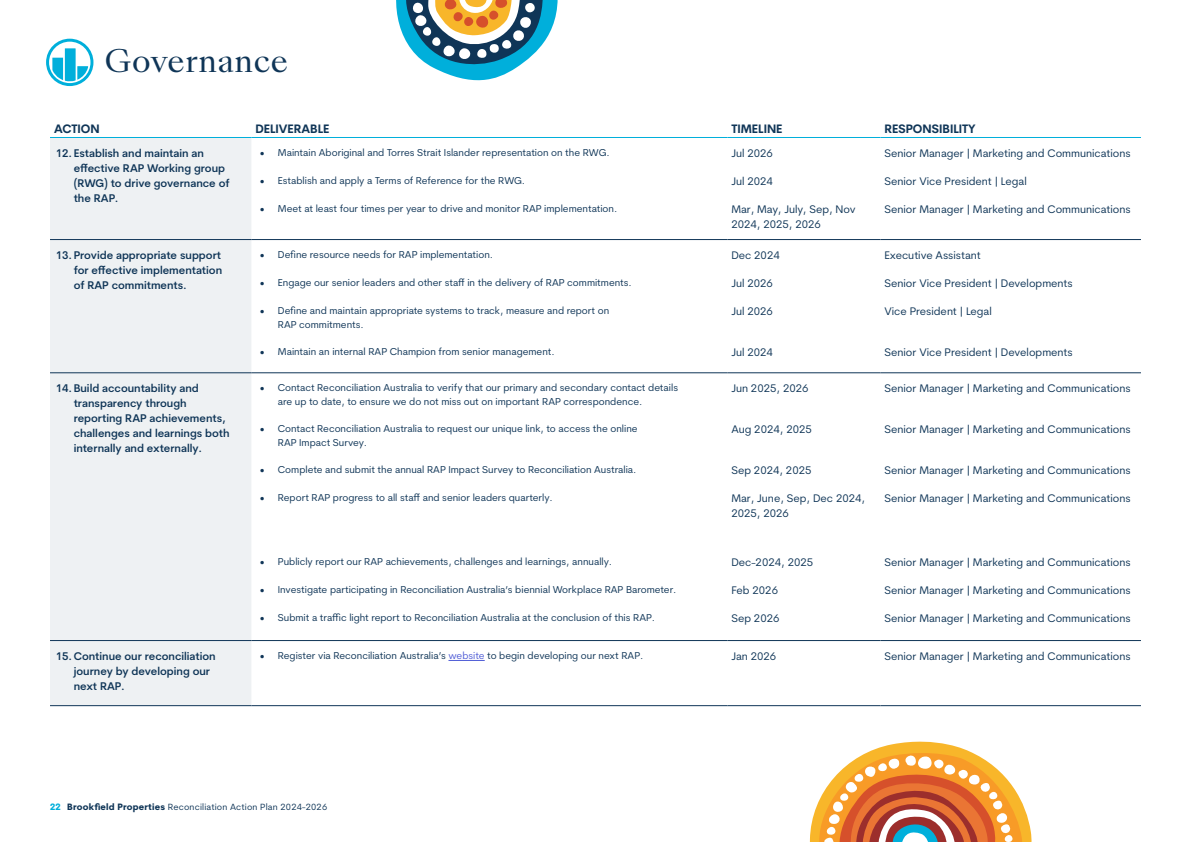
<style>
.page{position:relative;width:1191px;height:842px;background:#fff}
.page>*{position:absolute;margin:0;border:0;box-sizing:border-box;transform-origin:0 0}
.Heading_1{font:30px "Sang Bleu Kingdom";letter-spacing:.02em;color:#0f3557}
.Table_header{font:700 12px "Cerebri Sans";color:#0f3557}
.Timeline_and_responsibility{font:11px/15px "Cerebri Sans";color:#0f3557}
.t1{font:600 11px/15px "Cerebri Sans";color:#0f3557}
.t2{font:10px/14px "Cerebri Sans";color:#0f3557}
.t3{font:9px "Cerebri Sans";letter-spacing:.02em;color:#0f3557}
.s1{color:#4f5cd6}
.s2{font-weight:800;color:#00afdb}
.s3{font-weight:800}
</style>
<div class="page">
<div style="left:50px;top:138px;width:201px;height:567px;background:#eef1f3"></div>
<hr style="left:50px;top:239px;width:201px;height:1px;background:#0f3557">
<hr style="left:50px;top:373px;width:201px;height:1px;background:#0f3557">
<hr style="left:50px;top:640px;width:201px;height:1px;background:#0f3557">
<hr style="left:251px;top:705px;width:476px;height:1px;background:#0f3557">
<hr style="left:727px;top:705px;width:153px;height:1px;background:#0f3557">
<hr style="left:880px;top:705px;width:261px;height:1px;background:#0f3557">
<hr style="left:251px;top:373px;width:476px;height:1px;background:#0f3557">
<hr style="left:727px;top:373px;width:153px;height:1px;background:#0f3557">
<hr style="left:880px;top:373px;width:261px;height:1px;background:#0f3557">
<hr style="left:251px;top:640px;width:476px;height:1px;background:#0f3557">
<hr style="left:727px;top:640px;width:153px;height:1px;background:#0f3557">
<hr style="left:880px;top:640px;width:261px;height:1px;background:#0f3557">
<hr style="left:50px;top:705px;width:201px;height:1px;background:#0f3557">
<hr style="left:251px;top:239px;width:476px;height:1px;background:#0f3557">
<hr style="left:727px;top:239px;width:153px;height:1px;background:#0f3557">
<hr style="left:880px;top:239px;width:261px;height:1px;background:#0f3557">
<hr style="left:50px;top:137px;width:201px;height:1px;background:#00afdb">
<hr style="left:251px;top:137px;width:476px;height:1px;background:#00afdb">
<hr style="left:727px;top:137px;width:153px;height:1px;background:#00afdb">
<hr style="left:880px;top:137px;width:261px;height:1px;background:#00afdb">
<hr style="left:448px;top:660px;width:37px;height:1px;background:#4f5cd6">
<svg style="left:46px;top:39px;width:48px;height:47px"></svg>
<svg style="left:396px;top:0;width:162px;height:81px"></svg>
<svg style="left:809px;top:741px;width:223px;height:101px"></svg>
<p class="Heading_1" style="left:105px;top:41px;width:185px">Governance</p>
<p class="Table_header" style="left:54px;top:122px;width:47px">ACTION</p>
<p class="Table_header" style="left:255px;top:122px;width:76px">DELIVERABLE</p>
<p class="Table_header" style="left:731px;top:122px;width:53px">TIMELINE</p>
<p class="Table_header" style="left:884px;top:122px;width:93px">RESPONSIBILITY</p>
<p class="t1" style="left:74px;top:146px;width:157px;text-indent:-18px">12. Establish and maintain an effective RAP Working group (RWG) to drive governance of the RAP.</p>
<p class="t2" style="left:260px;top:146px;width:351px">• Maintain Aboriginal and Torres Strait Islander representation on the RWG.</p>
<p class="Timeline_and_responsibility" style="left:731px;top:146px;width:43px">Jul 2026</p>
<p class="Timeline_and_responsibility" style="left:884px;top:146px;width:248px">Senior Manager | Marketing and Communications</p>
<p class="t2" style="left:260px;top:174px;width:267px">• Establish and apply a Terms of Reference for the RWG.</p>
<p class="Timeline_and_responsibility" style="left:731px;top:174px;width:43px">Jul 2024</p>
<p class="Timeline_and_responsibility" style="left:884px;top:174px;width:144px">Senior Vice President | Legal</p>
<p class="t2" style="left:260px;top:202px;width:359px">• Meet at least four times per year to drive and monitor RAP implementation.</p>
<p class="Timeline_and_responsibility" style="left:731px;top:202px;width:126px">Mar, May, July, Sep, Nov<br>2024, 2025, 2026</p>
<p class="Timeline_and_responsibility" style="left:884px;top:202px;width:248px">Senior Manager | Marketing and Communications</p>
<p class="t1" style="left:74px;top:248px;width:150px;text-align:justify;text-indent:-18px">13.Provide appropriate support for effective implementation of RAP commitments.</p>
<p class="t2" style="left:260px;top:247px;width:235px">• Define resource needs for RAP implementation.</p>
<p class="Timeline_and_responsibility" style="left:731px;top:248px;width:50px">Dec 2024</p>
<p class="Timeline_and_responsibility" style="left:884px;top:248px;width:98px">Executive Assistant</p>
<p class="t2" style="left:260px;top:276px;width:373px">• Engage our senior leaders and other staff in the delivery of RAP commitments.</p>
<p class="Timeline_and_responsibility" style="left:731px;top:276px;width:43px">Jul 2026</p>
<p class="Timeline_and_responsibility" style="left:884px;top:276px;width:190px">Senior Vice President | Developments</p>
<p class="t2" style="left:278px;top:304px;width:333px;text-indent:-18px">• Define and maintain appropriate systems to track, measure and report on<br>RAP commitments.</p>
<p class="Timeline_and_responsibility" style="left:731px;top:304px;width:43px">Jul 2026</p>
<p class="Timeline_and_responsibility" style="left:884px;top:304px;width:109px">Vice President | Legal</p>
<p class="t2" style="left:260px;top:345px;width:296px">• Maintain an internal RAP Champion from senior management.</p>
<p class="Timeline_and_responsibility" style="left:731px;top:345px;width:43px">Jul 2024</p>
<p class="Timeline_and_responsibility" style="left:884px;top:345px;width:190px">Senior Vice President | Developments</p>
<p class="t1" style="left:74px;top:381px;width:157px;text-indent:-18px">14.Build accountability and transparency through reporting RAP achievements, challenges and learnings both internally and externally.</p>
<p class="t2" style="left:278px;top:381px;width:402px;text-indent:-18px">• Contact Reconciliation Australia to verify that our primary and secondary contact details are up to date, to ensure we do not miss out on important RAP correspondence.</p>
<p class="Timeline_and_responsibility" style="left:731px;top:381px;width:79px">Jun 2025, 2026</p>
<p class="Timeline_and_responsibility" style="left:884px;top:381px;width:248px">Senior Manager | Marketing and Communications</p>
<p class="t2" style="left:278px;top:422px;width:361px;text-indent:-18px">• Contact Reconciliation Australia to request our unique link, to access the online<br>RAP Impact Survey.</p>
<p class="Timeline_and_responsibility" style="left:731px;top:422px;width:82px">Aug 2024, 2025</p>
<p class="Timeline_and_responsibility" style="left:884px;top:422px;width:248px">Senior Manager | Marketing and Communications</p>
<p class="t2" style="left:260px;top:463px;width:378px">• Complete and submit the annual RAP Impact Survey to Reconciliation Australia.</p>
<p class="Timeline_and_responsibility" style="left:731px;top:463px;width:82px">Sep 2024, 2025</p>
<p class="Timeline_and_responsibility" style="left:884px;top:463px;width:248px">Senior Manager | Marketing and Communications</p>
<p class="t2" style="left:260px;top:491px;width:294px">• Report RAP progress to all staff and senior leaders quarterly.</p>
<p class="Timeline_and_responsibility" style="left:731px;top:491px;width:135px">Mar, June, Sep, Dec 2024,<br>2025, 2026</p>
<p class="Timeline_and_responsibility" style="left:884px;top:491px;width:248px">Senior Manager | Marketing and Communications</p>
<p class="t2" style="left:260px;top:554px;width:354px">• Publicly report our RAP achievements, challenges and learnings, annually.</p>
<p class="Timeline_and_responsibility" style="left:731px;top:555px;width:83px">Dec-2024, 2025</p>
<p class="Timeline_and_responsibility" style="left:884px;top:555px;width:248px">Senior Manager | Marketing and Communications</p>
<p class="t2" style="left:260px;top:582px;width:418px">• Investigate participating in Reconciliation Australia’s biennial Workplace RAP Barometer.</p>
<p class="Timeline_and_responsibility" style="left:731px;top:583px;width:48px">Feb 2026</p>
<p class="Timeline_and_responsibility" style="left:884px;top:583px;width:248px">Senior Manager | Marketing and Communications</p>
<p class="t2" style="left:260px;top:610px;width:397px">• Submit a traffic light report to Reconciliation Australia at the conclusion of this RAP.</p>
<p class="Timeline_and_responsibility" style="left:731px;top:611px;width:50px">Sep 2026</p>
<p class="Timeline_and_responsibility" style="left:884px;top:611px;width:248px">Senior Manager | Marketing and Communications</p>
<p class="t1" style="left:74px;top:649px;width:144px;text-indent:-18px">15.Continue our reconciliation journey by developing our next RAP.</p>
<p class="t2" style="left:260px;top:648px;width:385px">• Register via Reconciliation Australia’s <span class="s1">website</span> to begin developing our next RAP.</p>
<p class="Timeline_and_responsibility" style="left:731px;top:649px;width:46px">Jan 2026</p>
<p class="Timeline_and_responsibility" style="left:884px;top:649px;width:248px">Senior Manager | Marketing and Communications</p>
<p class="t3" style="left:50px;top:801px;width:279px"><span class="s2">22</span> <span class="s3">Brookfield Properties</span> Reconciliation Action Plan 2024-2026</p>
</div>
